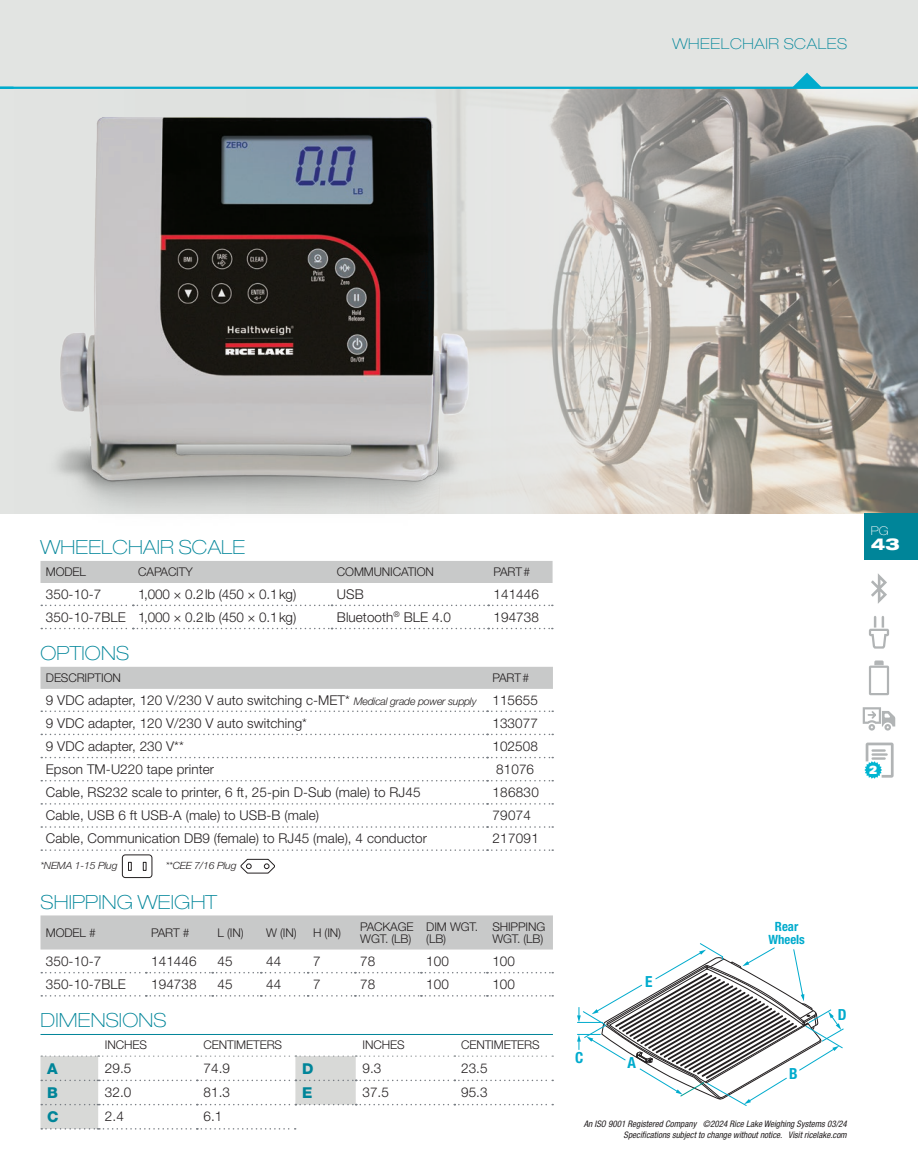
<style>
.page{position:relative;width:918px;height:1175px;background:#fff}
.page>*{position:absolute;margin:0;border:0;box-sizing:border-box;transform-origin:0 0}
.SubHead_Blue{font:100 expanded 19.5px "Helvetica Neue LT Std";letter-spacing:.01em;color:#008599}
.SubHead_Blue_with_Rule{font:100 expanded 19.5px "Helvetica Neue LT Std";letter-spacing:.01em;color:#008599}
.t1{font:800 expanded 16.5px "Helvetica Neue LT Std";color:#fff}
.t2{font:700 condensed 15.3px "Helvetica Neue LT Std";color:#00abcd}
.Highlights_TopRight{font:100 expanded 15px "Helvetica Neue LT Std";letter-spacing:.04em;color:#008599}
.Table_-_Dim_ABC{font:800 15px "Helvetica Neue LT Std";color:#008599}
.Info_-_Body_Copy{font:300 13.5px "Helvetica Neue LT Std";letter-spacing:.005em;color:#231f20}
.Table_-_Dim_Number{font:300 13.5px "Helvetica Neue LT Std";letter-spacing:.005em;color:#231f20}
.t3{font:700 condensed 12.75px/12.8px "Helvetica Neue LT Std";color:#00abcd;text-align:center}
.Table_Head{font:300 12px/12px "Helvetica Neue LT Std";letter-spacing:-.01em;color:#231f20}
.t4{font:100 expanded 12px "Helvetica Neue LT Std";color:#fff}
.t5{font:11.25px "Univers LT Std X Black";color:#fff}
.Telephone_Number{font:italic 300 10.05px "Helvetica Neue LT Std";letter-spacing:-.02em;color:#231f20;scale:1.05 1}
.t6{font:italic condensed 9px/10.5px "Helvetica Neue LT Std";color:#231f20;text-align:right}
.s1{font-style:italic;font-size:10.5px}
</style>
<div class="page">
<div style="left:0;top:0;width:918px;height:88px;background:#e2e4e2"></div>
<svg style="left:871px;top:573px;width:16px;height:31px"></svg>
<svg style="left:869px;top:616px;width:20px;height:33px"></svg>
<svg style="left:869px;top:660px;width:20px;height:35px"></svg>
<svg style="left:863px;top:707px;width:32px;height:23px"></svg>
<svg style="left:864px;top:742px;width:30px;height:36px"></svg>
<svg style="left:577px;top:943px;width:267px;height:163px"></svg>
<img style="left:519px;top:89px;width:399px;height:424px">
<hr style="left:40px;top:1034px;width:513px;height:1px;background:#008599">
<div style="left:40px;top:561px;width:513px;height:22px;background:#c8c9c9"></div>
<svg style="left:41px;top:604px;width:512px;height:2px"></svg>
<svg style="left:41px;top:628px;width:512px;height:1px"></svg>
<div style="left:40px;top:667px;width:513px;height:22px;background:#c8c9c9"></div>
<svg style="left:41px;top:710px;width:512px;height:2px"></svg>
<svg style="left:41px;top:733px;width:512px;height:2px"></svg>
<svg style="left:41px;top:757px;width:512px;height:1px"></svg>
<svg style="left:41px;top:780px;width:512px;height:1px"></svg>
<svg style="left:41px;top:803px;width:512px;height:1px"></svg>
<svg style="left:41px;top:826px;width:512px;height:1px"></svg>
<svg style="left:41px;top:849px;width:512px;height:29px"></svg>
<div style="left:40px;top:915px;width:513px;height:34px;background:#c8c9c9"></div>
<svg style="left:41px;top:972px;width:512px;height:1px"></svg>
<svg style="left:41px;top:995px;width:512px;height:1px"></svg>
<svg style="left:40px;top:1055px;width:513px;height:74px"></svg>
<div style="left:864px;top:513px;width:54px;height:47px;background:#008599"></div>
<svg style="left:792px;top:73px;width:30px;height:14px"></svg>
<hr style="left:0;top:87px;width:918px;height:2px;background:#00abcd">
<img style="left:0;top:86px;width:519px;height:428px">
<p class="Highlights_TopRight" style="left:672px;top:35px;width:176px">WHEELCHAIR SCALES</p>
<p class="SubHead_Blue" style="left:40px;top:535px;width:206px">WHEELCHAIR SCALE</p>
<p class="Table_Head" style="left:46px;top:565px;width:42px">MODEL</p>
<p class="Table_Head" style="left:138px;top:565px;width:56px">CAPACITY</p>
<p class="Table_Head" style="left:337px;top:565px;width:99px">COMMUNICATION</p>
<p class="Table_Head" style="left:494px;top:565px;width:38px">PART#</p>
<p class="Info_-_Body_Copy" style="left:46px;top:585px;width:57px">350-10-7</p>
<p class="Info_-_Body_Copy" style="left:138px;top:585px;width:160px">1,000 × 0.2lb (450 × 0.1kg)</p>
<p class="Info_-_Body_Copy" style="left:337px;top:585px;width:28px">USB</p>
<p class="Info_-_Body_Copy" style="left:494px;top:585px;width:47px">141446</p>
<p class="Info_-_Body_Copy" style="left:46px;top:608px;width:81px">350-10-7BLE</p>
<p class="Info_-_Body_Copy" style="left:138px;top:608px;width:160px">1,000 × 0.2lb (450 × 0.1kg)</p>
<p class="Info_-_Body_Copy" style="left:337px;top:608px;width:115px">Bluetooth<sup>®</sup> BLE 4.0</p>
<p class="Info_-_Body_Copy" style="left:494px;top:608px;width:47px">194738</p>
<p class="SubHead_Blue" style="left:40px;top:641px;width:90px">OPTIONS</p>
<p class="Table_Head" style="left:46px;top:671px;width:77px">DESCRIPTION</p>
<p class="Table_Head" style="left:492px;top:671px;width:38px">PART#</p>
<p class="Info_-_Body_Copy" style="left:46px;top:691px;width:432px">9 VDC adapter, 120 V/230 V auto switching c-MET* <span class="s1">Medical grade power supply</span></p>
<p class="Info_-_Body_Copy" style="left:492px;top:691px;width:47px">115655</p>
<p class="Info_-_Body_Copy" style="left:46px;top:714px;width:263px">9 VDC adapter, 120 V/230 V auto switching*</p>
<p class="Info_-_Body_Copy" style="left:492px;top:714px;width:47px">133077</p>
<p class="Info_-_Body_Copy" style="left:46px;top:737px;width:139px">9 VDC adapter, 230 V**</p>
<p class="Info_-_Body_Copy" style="left:492px;top:737px;width:47px">102508</p>
<p class="Info_-_Body_Copy" style="left:46px;top:761px;width:170px">Epson TM-U220 tape printer</p>
<p class="Info_-_Body_Copy" style="left:496px;top:761px;width:39px">81076</p>
<p class="Info_-_Body_Copy" style="left:46px;top:784px;width:376px">Cable, RS232 scale to printer, 6 ft, 25-pin D-Sub (male) to RJ45</p>
<p class="Info_-_Body_Copy" style="left:492px;top:784px;width:48px">186830</p>
<p class="Info_-_Body_Copy" style="left:46px;top:807px;width:275px">Cable, USB 6 ft USB-A (male) to USB-B (male)</p>
<p class="Info_-_Body_Copy" style="left:492px;top:807px;width:40px">79074</p>
<p class="Info_-_Body_Copy" style="left:46px;top:830px;width:383px">Cable, Communication DB9 (female) to RJ45 (male), 4 conductor</p>
<p class="Info_-_Body_Copy" style="left:492px;top:830px;width:48px">217091</p>
<p class="Telephone_Number" style="left:40px;top:859px;width:75px">*NEMA 1-15 Plug</p>
<p class="Telephone_Number" style="left:166px;top:859px;width:69px">**CEE 7/16 Plug</p>
<p class="SubHead_Blue" style="left:40px;top:890px;width:178px">SHIPPING WEIGHT</p>
<p class="Table_Head" style="left:46px;top:926px;width:51px">MODEL #</p>
<p class="Table_Head" style="left:151px;top:926px;width:40px">PART #</p>
<p class="Table_Head" style="left:218px;top:926px;width:28px">L (IN)</p>
<p class="Table_Head" style="left:266px;top:926px;width:32px">W (IN)</p>
<p class="Table_Head" style="left:313px;top:926px;width:30px">H (IN)</p>
<p class="Table_Head" style="left:360px;top:920px;width:55px">PACKAGE<br>WGT. (LB)</p>
<p class="Table_Head" style="left:426px;top:920px;width:53px">DIM WGT. (LB)</p>
<p class="Table_Head" style="left:492px;top:920px;width:54px">SHIPPING<br>WGT. (LB)</p>
<p class="Info_-_Body_Copy" style="left:46px;top:952px;width:57px">350-10-7</p>
<p class="Info_-_Body_Copy" style="left:151px;top:952px;width:47px">141446</p>
<p class="Info_-_Body_Copy" style="left:218px;top:952px;width:17px">45</p>
<p class="Info_-_Body_Copy" style="left:266px;top:952px;width:17px">44</p>
<p class="Info_-_Body_Copy" style="left:313px;top:952px;width:9px">7</p>
<p class="Info_-_Body_Copy" style="left:360px;top:952px;width:17px">78</p>
<p class="Info_-_Body_Copy" style="left:426px;top:952px;width:24px">100</p>
<p class="Info_-_Body_Copy" style="left:492px;top:952px;width:24px">100</p>
<p class="Info_-_Body_Copy" style="left:46px;top:976px;width:81px">350-10-7BLE</p>
<p class="Info_-_Body_Copy" style="left:151px;top:976px;width:47px">194738</p>
<p class="Info_-_Body_Copy" style="left:218px;top:976px;width:17px">45</p>
<p class="Info_-_Body_Copy" style="left:266px;top:976px;width:17px">44</p>
<p class="Info_-_Body_Copy" style="left:313px;top:976px;width:9px">7</p>
<p class="Info_-_Body_Copy" style="left:360px;top:976px;width:17px">78</p>
<p class="Info_-_Body_Copy" style="left:426px;top:976px;width:24px">100</p>
<p class="Info_-_Body_Copy" style="left:492px;top:976px;width:24px">100</p>
<p class="SubHead_Blue_with_Rule" style="left:40px;top:1008px;width:127px">DIMENSIONS</p>
<p class="Table_Head" style="left:105px;top:1038px;width:44px">INCHES</p>
<p class="Table_Head" style="left:204px;top:1038px;width:80px">CENTIMETERS</p>
<p class="Table_Head" style="left:362px;top:1038px;width:44px">INCHES</p>
<p class="Table_Head" style="left:461px;top:1038px;width:80px">CENTIMETERS</p>
<p class="Table_-_Dim_ABC" style="left:47px;top:1059px;width:12px">A</p>
<p class="Table_-_Dim_Number" style="left:105px;top:1059px;width:28px">29.5</p>
<p class="Table_-_Dim_Number" style="left:204px;top:1059px;width:28px">74.9</p>
<p class="Table_-_Dim_ABC" style="left:302px;top:1059px;width:13px">D</p>
<p class="Table_-_Dim_Number" style="left:362px;top:1059px;width:20px">9.3</p>
<p class="Table_-_Dim_Number" style="left:461px;top:1059px;width:28px">23.5</p>
<p class="Table_-_Dim_ABC" style="left:47px;top:1083px;width:12px">B</p>
<p class="Table_-_Dim_Number" style="left:105px;top:1083px;width:28px">32.0</p>
<p class="Table_-_Dim_Number" style="left:204px;top:1083px;width:28px">81.3</p>
<p class="Table_-_Dim_ABC" style="left:302px;top:1083px;width:12px">E</p>
<p class="Table_-_Dim_Number" style="left:362px;top:1083px;width:28px">37.5</p>
<p class="Table_-_Dim_Number" style="left:461px;top:1083px;width:28px">95.3</p>
<p class="Table_-_Dim_ABC" style="left:47px;top:1107px;width:13px">C</p>
<p class="Table_-_Dim_Number" style="left:105px;top:1107px;width:20px">2.4</p>
<p class="Table_-_Dim_Number" style="left:204px;top:1107px;width:20px">6.1</p>
<p class="t4" style="left:871px;top:524px;width:20px">PG</p>
<p class="t1" style="left:871px;top:534px;width:30px">43</p>
<p class="t5" style="left:869px;top:762px;width:9px">2</p>
<p class="t2" style="left:645px;top:972px;width:9px">E</p>
<p class="t2" style="left:575px;top:1048px;width:10px">C</p>
<p class="t2" style="left:627px;top:1053px;width:10px">A</p>
<p class="t3" style="left:768px;top:920px;width:38px">Rear<br>Wheels</p>
<p class="t2" style="left:789px;top:1063px;width:10px">B</p>
<p class="t2" style="left:838px;top:1005px;width:10px">D</p>
<p class="t6" style="left:584px;top:1119px;width:265px">An ISO 9001 Registered Company ©2024 Rice Lake Weighing Systems 03/24<br>Specifications subject to change without notice. Visit ricelake.com</p>
</div>
